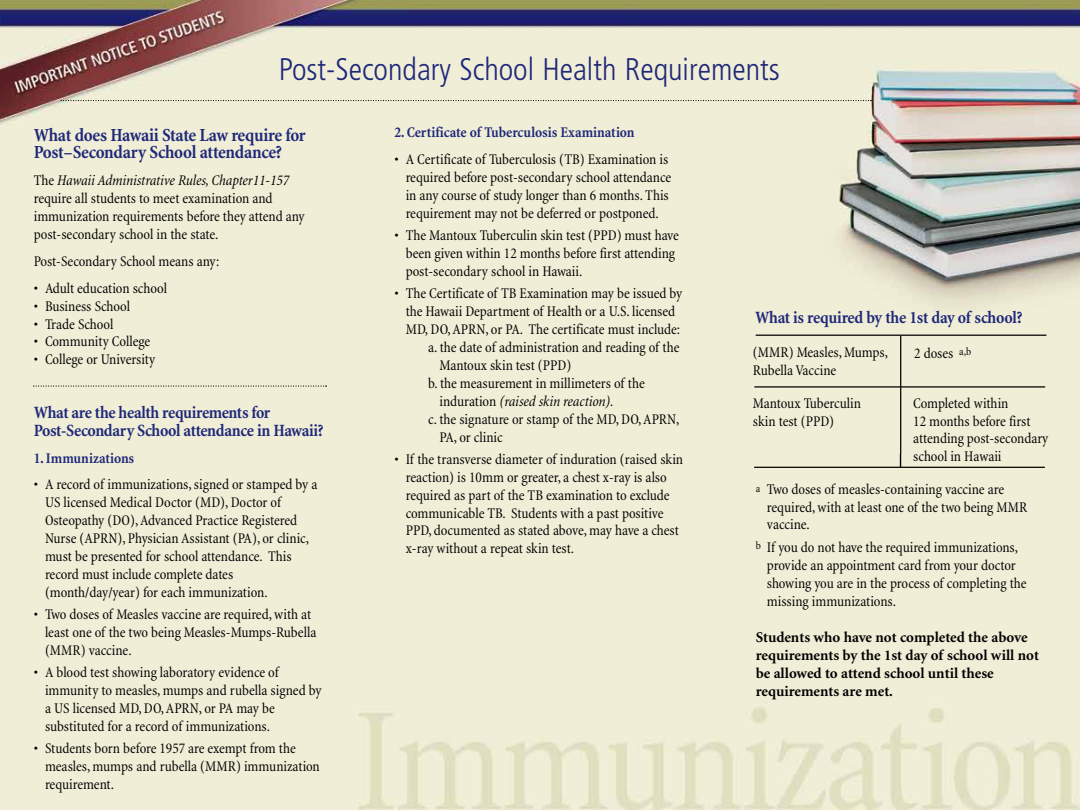
<style>
.page{position:relative;width:1080px;height:810px;background:#fff}
.page>*{position:absolute;margin:0;border:0;box-sizing:border-box;transform-origin:0 0}
.t1{font:300 condensed 31.25px "Frutiger";color:#1f2879}
.t2{font:700 condensed 18.75px/17.9px "Minion";letter-spacing:-.02em;color:#1f2879}
.t3{font:700 condensed 17.5px/17.9px "Minion";letter-spacing:-.02em;color:#1f2879}
.t4{font:condensed 15px/17.9px "Minion";letter-spacing:-.005em;color:#000}
.t5{font:700 15px/17.9px "Minion";color:#000}
.t6{font:700 condensed 15px "Minion";letter-spacing:-.005em;color:#1f2879}
.t7{font:italic condensed 15px "Minion";letter-spacing:-.005em;color:#000}
.t8{font:condensed 11.25px "Minion";color:#000}
.s1{font-style:italic}
.s2{font-style:normal}
</style>
<div class="page">
<img style="left:0;top:0;width:1080px;height:810px">
<svg style="left:61px;top:100px;width:811px;height:1px"></svg>
<svg style="left:33px;top:385px;width:294px;height:2px"></svg>
<hr style="left:756px;top:335px;width:290px;height:1px;background:#000">
<hr style="left:754px;top:386px;width:291px;height:2px;background:#000">
<hr style="left:754px;top:467px;width:291px;height:1px;background:#000">
<hr style="left:900px;top:336px;width:1px;height:118px;background:#000">
<svg style="left:900px;top:454px;width:1px;height:13px"></svg>
<h1 class="t1" style="left:279px;top:51px;width:503px">Post-Secondary School Health Requirements</h1>
<p class="t2" style="left:34px;top:126px;width:274px">What does Hawaii State Law require for<br>Post–Secondary School attendance?</p>
<p class="t4" style="left:34px;top:172px;width:273px">The <span class="s1">Hawaii Administrative Rules, Chapter11-157 </span>require all students to meet examination and immunization requirements before they attend any post-secondary school in the state.</p>
<p class="t4" style="left:45px;top:248px;width:176px;line-height:26.9px;text-indent:-11px">Post-Secondary School means any:<br>Adult education school</p>
<p class="t4" style="left:34px;top:279px;width:6px">•</p>
<p class="t4" style="left:34px;top:297px;width:6px">•</p>
<p class="t4" style="left:45px;top:297px;width:87px">Business School</p>
<p class="t4" style="left:34px;top:315px;width:6px">•</p>
<p class="t4" style="left:45px;top:315px;width:70px">Trade School</p>
<p class="t4" style="left:34px;top:333px;width:6px">•</p>
<p class="t4" style="left:45px;top:333px;width:107px">Community College</p>
<p class="t4" style="left:34px;top:351px;width:6px">•</p>
<p class="t4" style="left:45px;top:351px;width:112px">College or University</p>
<p class="t3" style="left:34px;top:404px;width:291px">What are the health requirements for<br>Post-Secondary School attendance in Hawaii?</p>
<p class="t6" style="left:34px;top:450px;width:102px">1.Immunizations</p>
<p class="t4" style="left:45px;top:476px;width:274px">A record of immunizations,signed or stamped by a</p>
<p class="t4" style="left:34px;top:476px;width:6px">•</p>
<p class="t4" style="left:45px;top:494px;width:266px">US licensed Medical Doctor (MD ,) Doctor of Osteopathy (DO ,) Advanced Practice Registered Nurse (APRN ,) Physician Assistant (PA ,) or clinic, must be presented for school attendance. This record must include complete dates (month/day/year) for each immunization.</p>
<p class="t4" style="left:45px;top:606px;width:268px">Two doses of Measles vaccine are required,with at</p>
<p class="t4" style="left:34px;top:606px;width:6px">•</p>
<p class="t4" style="left:45px;top:624px;width:273px">least one of the two being Measles-Mumps-Rubella (MMR) vaccine.</p>
<p class="t4" style="left:45px;top:664px;width:235px">A blood test showing laboratory evidence of</p>
<p class="t4" style="left:34px;top:664px;width:6px">•</p>
<p class="t4" style="left:34px;top:740px;width:6px">•</p>
<p class="t4" style="left:45px;top:682px;width:278px">immunity to measles,mumps and rubella signed by a US licensed MD,DO,APRN, or PA may be substituted for a record of immunizations.</p>
<p class="t4" style="left:45px;top:740px;width:252px">Students born before 1957 are exempt from the</p>
<p class="t4" style="left:45px;top:758px;width:276px">measles,mumps and rubella (MMR) immunization requirement.</p>
<p class="t6" style="left:394px;top:125px;width:242px">2.Certificate of Tuberculosis Examination</p>
<p class="t4" style="left:406px;top:151px;width:264px">A Certificate of Tuberculosis (TB) Examination is</p>
<p class="t4" style="left:394px;top:151px;width:6px">•</p>
<p class="t4" style="left:394px;top:227px;width:6px">•</p>
<p class="t4" style="left:406px;top:169px;width:267px">required before post-secondary school attendance in any course of study longer than 6 months.This requirement may not be deferred or postponed.</p>
<p class="t4" style="left:406px;top:227px;width:275px">The Mantoux Tuberculin skin test (PPD) must have</p>
<p class="t4" style="left:406px;top:245px;width:271px">been given within 12 months before first attending post-secondary school in Hawaii.</p>
<p class="t4" style="left:406px;top:285px;width:278px">The Certificate of TB Examination may be issued by</p>
<p class="t4" style="left:394px;top:285px;width:6px">•</p>
<p class="t4" style="left:406px;top:303px;width:271px">the Hawaii Department of Health or .S.Ua licensed</p>
<p class="t4" style="left:406px;top:321px;width:276px">MD,DO,APRN,or PA. The certificate must include:</p>
<p class="t4" style="left:428px;top:339px;width:253px">.a the date of administration and reading of the</p>
<p class="t4" style="left:439px;top:357px;width:133px">Mantoux skin test (PPD(</p>
<p class="t4" style="left:428px;top:375px;width:218px">.b the measurement in millimeters of the</p>
<p class="t7" style="left:439px;top:393px;width:176px"><span class="s2">induration</span> (raised skin reaction .(</p>
<p class="t4" style="left:428px;top:410px;width:253px">.c the signature or stamp of the MD,DO,APRN,</p>
<p class="t4" style="left:439px;top:428px;width:65px">PA,or clinic</p>
<p class="t4" style="left:406px;top:451px;width:279px">If the transverse diameter of induration (raised skin</p>
<p class="t4" style="left:394px;top:451px;width:6px">•</p>
<p class="t4" style="left:406px;top:468px;width:275px">reaction) is 10mm or greater a, chest -x ray is also required as part of the TB examination to exclude communicable TB. Students with a past positive PPD,documented as stated above, may have a chest -x ray without a repeat skin test.</p>
<p class="t3" style="left:755px;top:309px;width:269px">What is required by the 1st day of school?</p>
<p class="t4" style="left:753px;top:344px;width:137px">(MMR) Measles,Mumps,<br>Rubella Vaccine</p>
<p class="t4" style="left:753px;top:395px;width:110px">Mantoux Tuberculin skin test (PPD(</p>
<p class="t4" style="left:914px;top:344px;width:41px">2 doses</p>
<p class="t8" style="left:959px;top:346px;width:14px">b,a</p>
<p class="t4" style="left:913px;top:395px;width:119px;line-height:17.5px">Completed within<br>12 months before first</p>
<p class="t4" style="left:913px;top:430px;width:137px;line-height:17.5px">attending post-secondary school in Hawaii</p>
<p class="t4" style="left:767px;top:481px;width:239px">Two doses of measles-containing vaccine are</p>
<p class="t8" style="left:756px;top:483px;width:6px">a</p>
<p class="t4" style="left:767px;top:500px;width:262px;line-height:16.4px">required,with at least one of the two being MMR vaccine.</p>
<p class="t4" style="left:767px;top:539px;width:253px">If you do not have the required immunizations,</p>
<p class="t8" style="left:756px;top:540px;width:7px">b</p>
<p class="t4" style="left:767px;top:556px;width:261px">provide an appointment card from your doctor showing you are in the process of completing the missing immunizations.</p>
<p class="t5" style="left:756px;top:629px;width:285px">Students who have not completed the above requirements by the 1st day of school will not be allowed to attend school until these requirements are met.</p>
</div>
